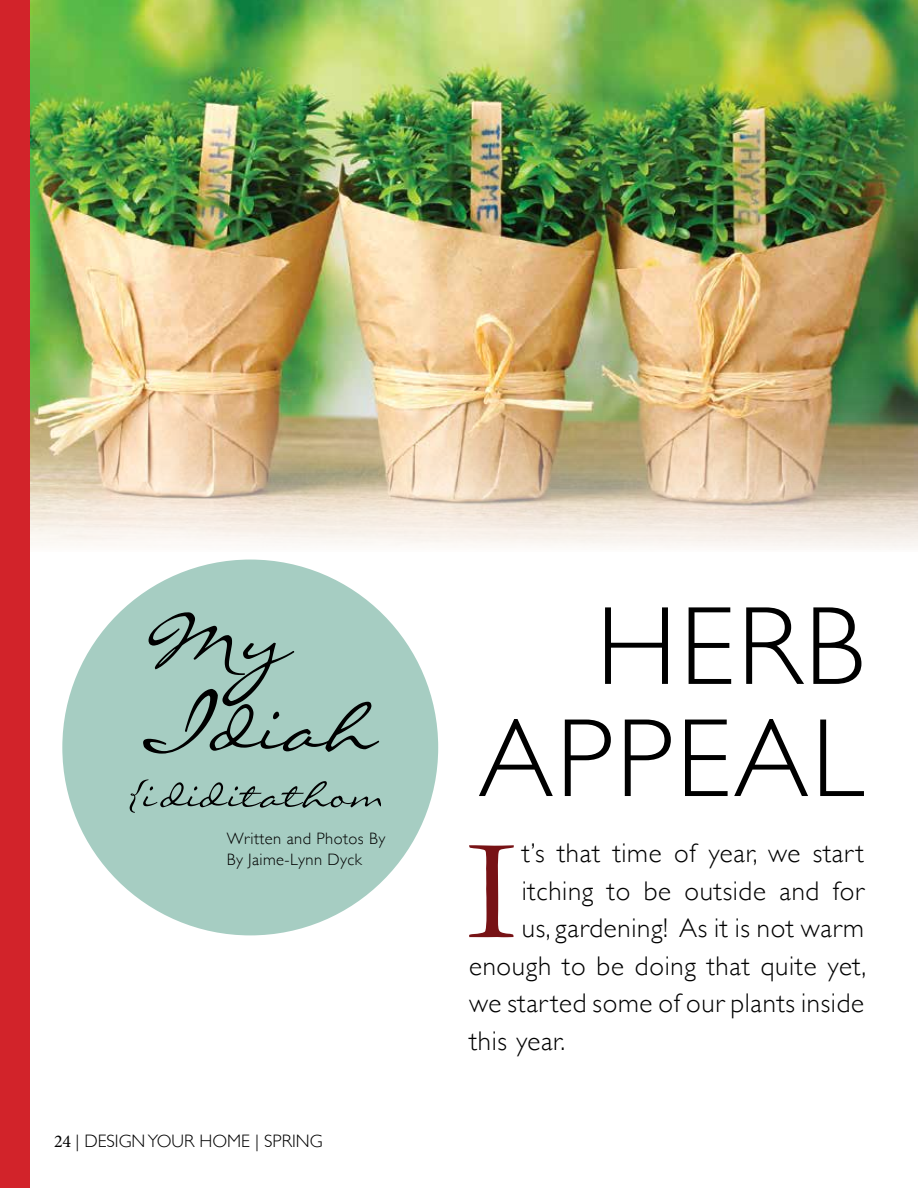
<style>
.page{position:relative;width:918px;height:1188px;background:#fff}
.page>*{position:absolute;margin:0;border:0;box-sizing:border-box;transform-origin:0 0}
.t1{font:147.3px "Garamond";color:#771215}
.t2{font:300 112.05px/112.1px "Gill Sans";letter-spacing:.025em;color:#000;text-align:right}
.t3{font:300 27px "Gill Sans";letter-spacing:.025em;color:#000}
.t4{font:300 18px "Gill Sans";color:#000}
.t5{font:300 16.5px/20.7px "Gill Sans";letter-spacing:.025em;color:#000}
.s1{font-family:"Minion Pro";font-weight:400}
</style>
<div class="page">
<img style="left:29px;top:0;width:889px;height:552px">
<div style="left:0;top:0;width:29px;height:1188px;background:#d2232a"></div>
<div style="left:62px;top:560px;width:376px;height:375px;background:#a6cdc2;border-radius:50%"></div>
<svg style="left:143px;top:612px;width:236px;height:142px"></svg>
<svg style="left:130px;top:779px;width:251px;height:34px"></svg>
<p class="t5" style="left:227px;top:828px;width:160px">Written and Photos By<br>By Jaime-Lynn Dyck</p>
<p class="t4" style="left:54px;top:1127px;width:54px"><span class="s1">24</span> | Design</p>
<p class="t4" style="left:148px;top:1127px;width:23px">Your</p>
<p class="t4" style="left:199px;top:1127px;width:27px">Home</p>
<p class="t4" style="left:255px;top:1127px;width:69px">| SPRING</p>
<h2 class="t2" style="left:478px;top:586px;width:387px">HERB<br>APPEAL</h2>
<h1 class="t1" style="left:466px;top:803px;width:54px">I</h1>
<p class="t3" style="left:522px;top:832px;width:344px">t’s that time of year, we start</p>
<p class="t3" style="left:522px;top:870px;width:344px">itching to be outside and for</p>
<p class="t3" style="left:522px;top:907px;width:344px">us, gardening! As it is not warm</p>
<p class="t3" style="left:469px;top:945px;width:399px">enough to be doing that quite yet,</p>
<p class="t3" style="left:469px;top:982px;width:396px">we started some of our plants inside</p>
<p class="t3" style="left:469px;top:1020px;width:98px">this year.</p>
</div>
